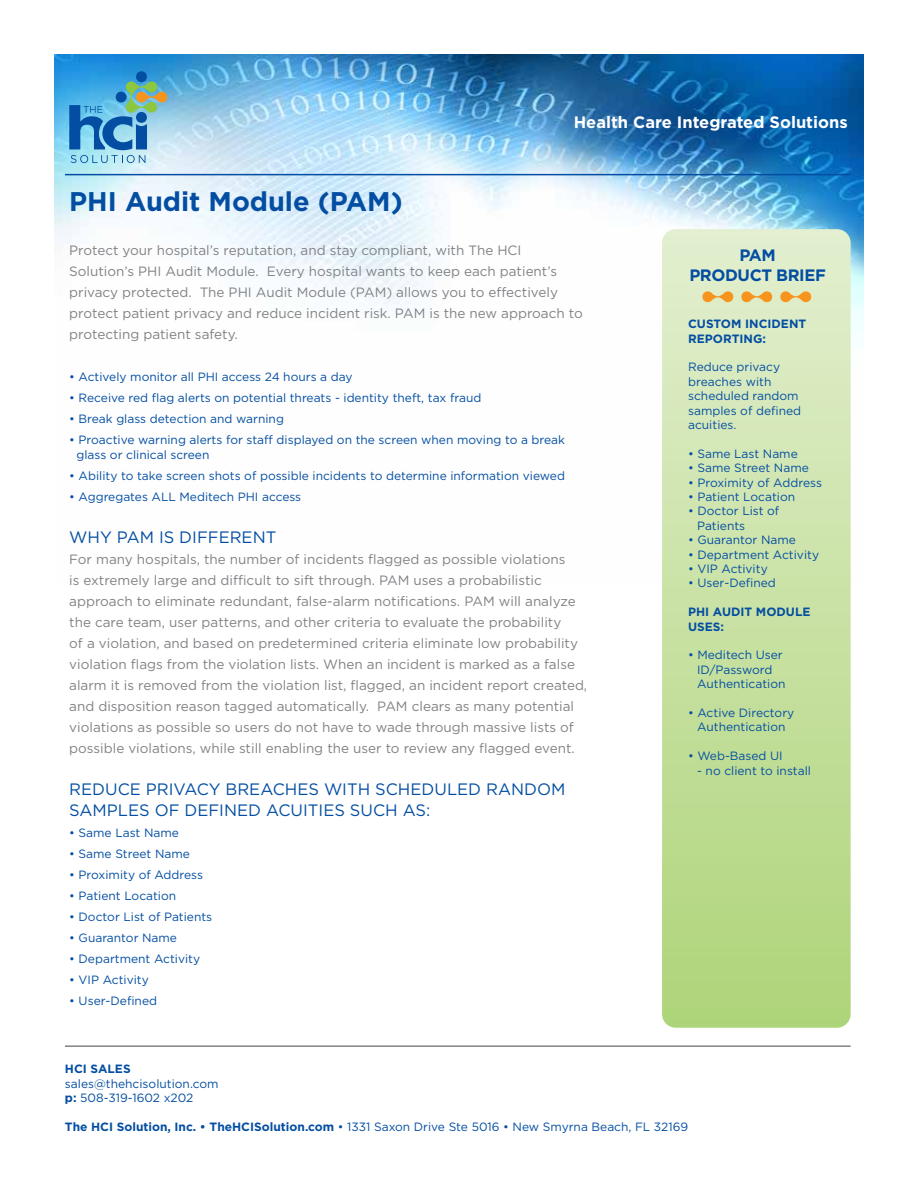
<style>
.page{position:relative;width:918px;height:1188px;background:#fff}
.page>*{position:absolute;margin:0;border:0;box-sizing:border-box;transform-origin:0 0}
.t1{font:700 27px "Gotham";color:#034ea2}
.t2{font:16.5px/21px "Gotham";color:#034ea2}
.t3{font:700 16.5px "Gotham";color:#fff}
.t4{font:700 16.5px/19.8px "Gotham";letter-spacing:-.025em;color:#034ea2;text-align:center}
.t5{font:13.5px/21px "Gotham";color:#808285}
.t6{font:12px/14.4px "Gotham";color:#034ea2}
.t7{font:700 12px/14.4px "Gotham";color:#034ea2}
.s1{font-weight:700}
</style>
<div class="page">
<img style="left:54px;top:54px;width:810px;height:278px">
<svg style="left:69px;top:71px;width:98px;height:92px"></svg>
<hr style="left:65px;top:174px;width:786px;height:1px;background:#034ea2">
<hr style="left:65px;top:1045px;width:786px;height:2px;background:#808285">
<svg style="left:662px;top:229px;width:189px;height:799px"></svg>
<svg style="left:702px;top:291px;width:32px;height:12px"></svg>
<svg style="left:741px;top:291px;width:32px;height:12px"></svg>
<svg style="left:780px;top:291px;width:32px;height:12px"></svg>
<h1 class="t1" style="left:69px;top:186px;width:335px">PHI Audit Module (PAM)</h1>
<p class="t3" style="left:574px;top:112px;width:275px">Health Care Integrated Solutions</p>
<p class="t5" style="left:69px;top:240px;width:515px">Protect your hospital’s reputation, and stay compliant, with The HCI Solution’s PHI Audit Module. Every hospital wants to keep each patient’s privacy protected. The PHI Audit Module (PAM) allows you to effectively protect patient privacy and reduce incident risk. PAM is the new approach to protecting patient safety.</p>
<p class="t6" style="left:69px;top:370px;width:285px">• Actively monitor all PHI access 24 hours a day</p>
<p class="t6" style="left:69px;top:391px;width:414px">• Receive red flag alerts on potential threats - identity theft, tax fraud</p>
<p class="t6" style="left:69px;top:412px;width:216px">• Break glass detection and warning</p>
<p class="t6" style="left:76px;top:432px;width:490px;line-height:15px;text-indent:-7px">• Proactive warning alerts for staff displayed on the screen when moving to a break glass or clinical screen</p>
<p class="t6" style="left:69px;top:469px;width:497px">• Ability to take screen shots of possible incidents to determine information viewed</p>
<p class="t6" style="left:69px;top:490px;width:234px">• Aggregates ALL Meditech PHI access</p>
<p class="t2" style="left:69px;top:527px;width:209px">WHY PAM IS DIFFERENT</p>
<p class="t5" style="left:69px;top:549px;width:520px">For many hospitals, the number of incidents flagged as possible violations<br>is extremely large and difficult to sift through. PAM uses a probabilistic approach to eliminate redundant, false-alarm notifications. PAM will analyze the care team, user patterns, and other criteria to evaluate the probability<br>of a violation, and based on predetermined criteria eliminate low probability violation flags from the violation lists. When an incident is marked as a false alarm it is removed from the violation list, flagged, an incident report created, and disposition reason tagged automatically. PAM clears as many potential violations as possible so users do not have to wade through massive lists of possible violations, while still enabling the user to review any flagged event.</p>
<p class="t2" style="left:69px;top:779px;width:498px">REDUCE PRIVACY BREACHES WITH SCHEDULED RANDOM<br>SAMPLES OF DEFINED ACUITIES SUCH AS:</p>
<p class="t6" style="left:69px;top:826px;width:111px">• Same Last Name</p>
<p class="t6" style="left:69px;top:847px;width:122px">• Same Street Name</p>
<p class="t6" style="left:69px;top:868px;width:135px">• Proximity of Address</p>
<p class="t6" style="left:69px;top:889px;width:109px">• Patient Location</p>
<p class="t6" style="left:69px;top:910px;width:144px">• Doctor List of Patients</p>
<p class="t6" style="left:69px;top:931px;width:109px">• Guarantor Name</p>
<p class="t6" style="left:69px;top:952px;width:132px">• Department Activity</p>
<p class="t6" style="left:69px;top:973px;width:81px">• VIP Activity</p>
<p class="t6" style="left:69px;top:994px;width:89px">• User-Defined</p>
<p class="t4" style="left:689px;top:245px;width:138px">PAM<br>PRODUCT BRIEF</p>
<p class="t7" style="left:688px;top:316px;width:120px">CUSTOM INCIDENT<br>REPORTING:</p>
<p class="t6" style="left:688px;top:360px;width:115px">Reduce privacy breaches with scheduled random samples of defined acuities.</p>
<p class="t6" style="left:688px;top:446px;width:111px">• Same Last Name</p>
<p class="t6" style="left:688px;top:460px;width:122px">• Same Street Name</p>
<p class="t6" style="left:688px;top:475px;width:135px">• Proximity of Address</p>
<p class="t6" style="left:688px;top:489px;width:109px">• Patient Location</p>
<p class="t6" style="left:697px;top:504px;width:84px;text-indent:-9px">• Doctor List of<br>Patients</p>
<p class="t6" style="left:688px;top:532px;width:109px">• Guarantor Name</p>
<p class="t6" style="left:688px;top:547px;width:132px">• Department Activity</p>
<p class="t6" style="left:688px;top:561px;width:81px">• VIP Activity</p>
<p class="t6" style="left:688px;top:576px;width:89px">• User-Defined</p>
<p class="t7" style="left:688px;top:604px;width:124px">PHI AUDIT MODULE<br>USES:</p>
<p class="t6" style="left:697px;top:648px;width:90px;text-indent:-9px">• Meditech User<br>ID/Password<br>Authentication</p>
<p class="t6" style="left:688px;top:705px;width:108px;text-align:center">• Active Directory<br>Authentication</p>
<p class="t6" style="left:688px;top:748px;width:96px">• Web-Based UI</p>
<p class="t6" style="left:697px;top:763px;width:115px">- no client to install</p>
<p class="t7" style="left:65px;top:1062px;width:67px">HCI SALES</p>
<p class="t6" style="left:65px;top:1076px;width:155px">sales@thehcisolution.com <span class="s1">p:</span> 508-319-1602 x202</p>
<p class="t6" style="left:65px;top:1119px;width:625px"><span class="s1">The HCI Solution, Inc. • TheHCISolution.com</span> • 1331 Saxon Drive Ste 5016 • New Smyrna Beach, FL 32169</p>
</div>
